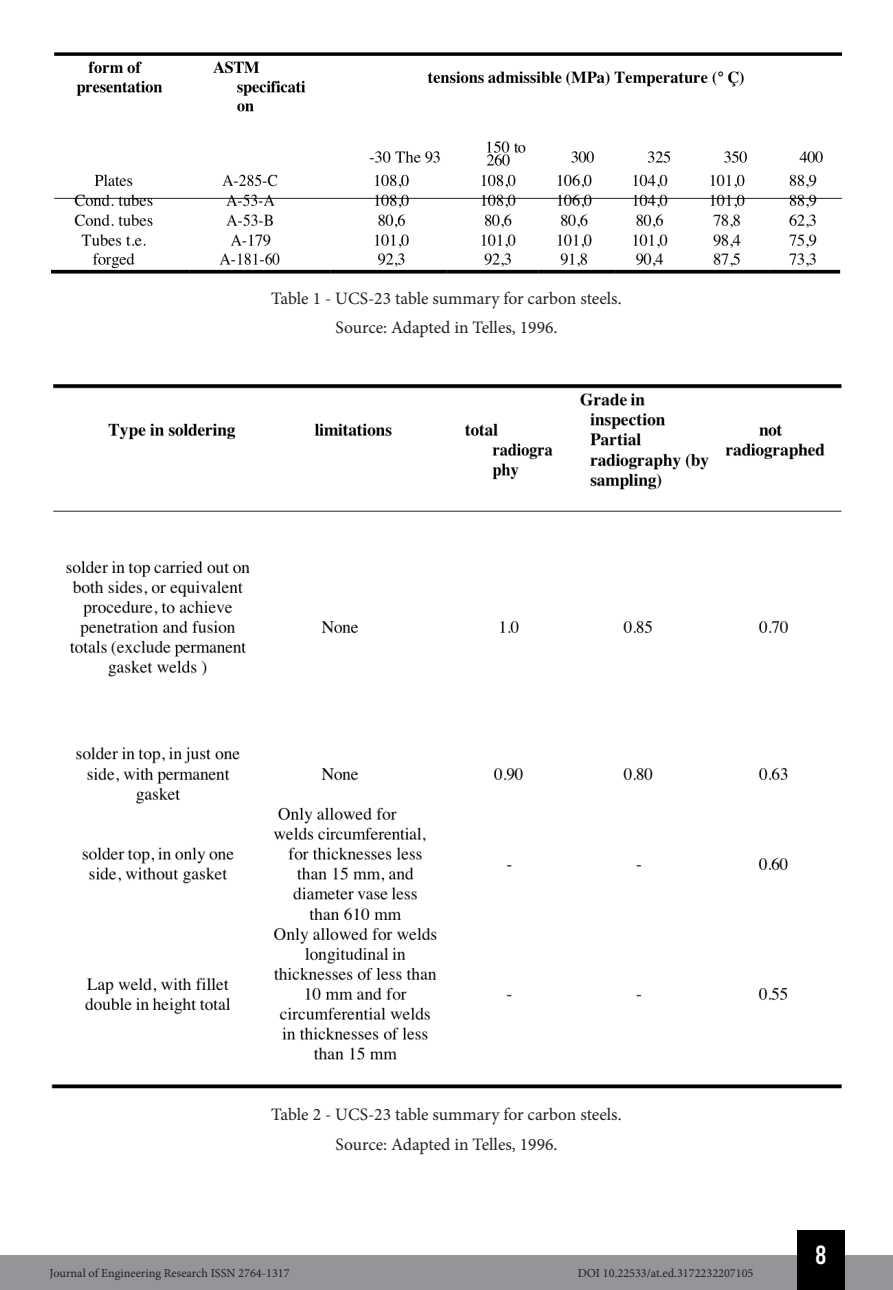
<style>
.page{position:relative;width:893px;height:1290px;background:#fff}
.page>*{position:absolute;margin:0;border:0;box-sizing:border-box;transform-origin:0 0}
.t1{font:26.25px "Bebas Kai";color:#fff}
.Info_Imagem{font:17.5px "Minion Pro";color:#231f20}
.t2{font:12.25px "Minion Pro";color:#231f20}
</style>
<div class="page">
<div style="left:0;top:1255px;width:893px;height:35px;background:#939598"></div>
<div style="left:797px;top:1230px;width:48px;height:60px;background:#000"></div>
<img style="left:51px;top:52px;width:790px;height:222px">
<img style="left:51px;top:384px;width:791px;height:705px">
<p class="Info_Imagem" style="left:271px;top:286px;width:352px">Table 1 - UCS-23 table summary for carbon steels.</p>
<p class="Info_Imagem" style="left:336px;top:316px;width:223px">Source: Adapted in Telles, 1996.</p>
<p class="Info_Imagem" style="left:271px;top:1103px;width:352px">Table 2 - UCS-23 table summary for carbon steels.</p>
<p class="Info_Imagem" style="left:336px;top:1132px;width:223px">Source: Adapted in Telles, 1996.</p>
<p class="t2" style="left:50px;top:1265px;width:242px">Journal of Engineering Research ISSN 2764-1317</p>
<p class="t2" style="left:578px;top:1265px;width:177px">DOI 10.22533/at.ed.3172232207105</p>
<h1 class="t1" style="left:816px;top:1241px;width:12px">8</h1>
</div>
